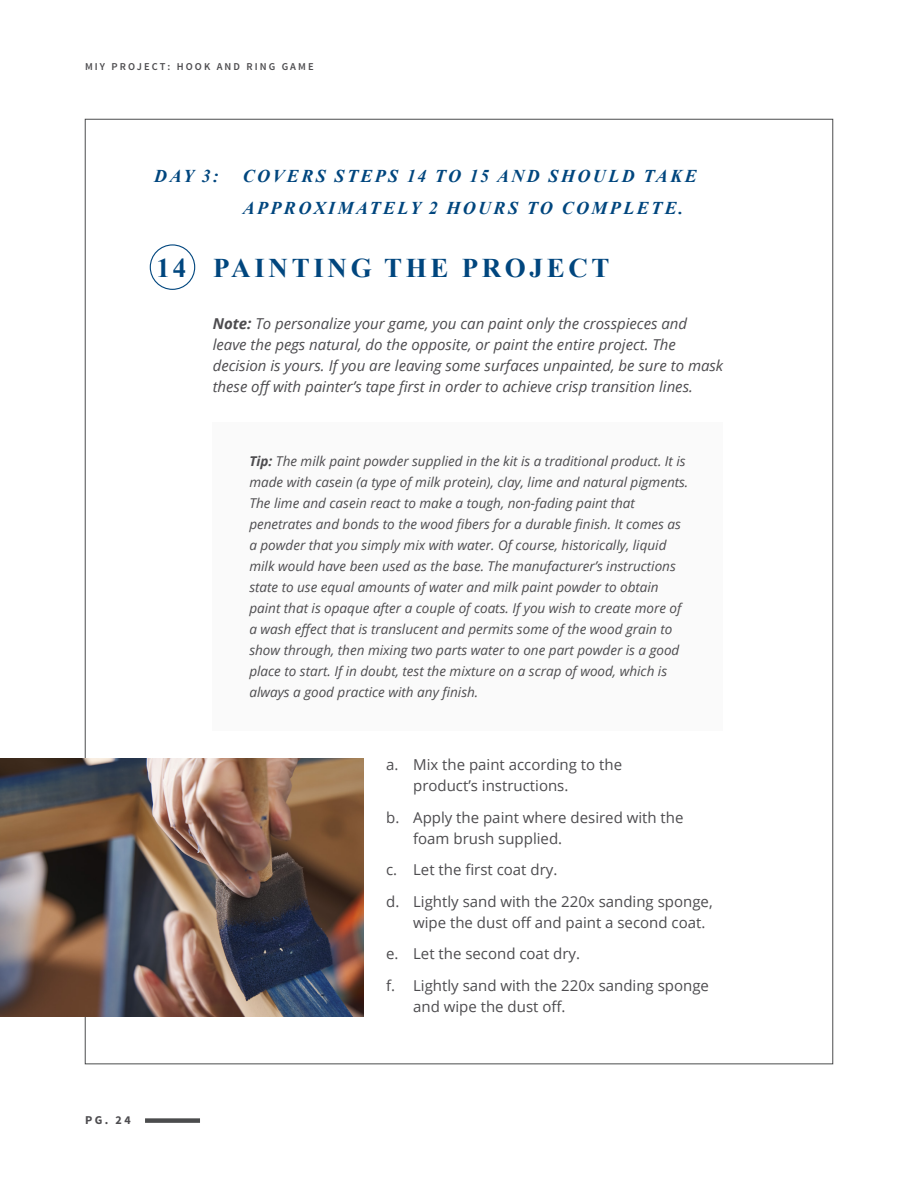
<style>
.page{position:relative;width:918px;height:1188px;background:#fff}
.page>*{position:absolute;margin:0;border:0;box-sizing:border-box;transform-origin:0 0}
.Title_H4{font:700 27px "Times New Roman";letter-spacing:.135em;color:#00467e}
.Day_List{font:italic 700 18px/31.5px "Times New Roman";letter-spacing:.135em;color:#00467e}
.t1{font:15px/21px "Open Sans";color:#4d4c4f}
.Caution{font:italic 15px/21px "Open Sans";color:#4d4c4f}
.Tips{font:italic 13.5px/21px "Open Sans";color:#4d4c4f}
.t2{font:700 12px "Source Sans Pro";color:#4d4c4f}
.t3{font:600 10.5px "Source Sans Pro";letter-spacing:.2em;color:#4d4c4f}
.s1{font-weight:700}
</style>
<div class="page">
<img style="left:0;top:758px;width:363px;height:258px">
<div style="left:213px;top:422px;width:510px;height:308px;background:#fafafa"></div>
<div style="left:145px;top:1118px;width:55px;height:5px;background:#4b4c4d"></div>
<div style="left:150px;top:244px;width:45px;height:46px;border:1px solid #00467e;border-radius:50%"></div>
<p class="t3" style="left:85px;top:60px;width:230px">MIY PROJECT: HOOK AND RING GAME</p>
<p class="Day_List" style="left:154px;top:160px;width:66px">DAY 3:</p>
<p class="Day_List" style="left:243px;top:160px;width:456px">COVERS STEPS 14 TO 15 AND SHOULD TAKE<br>APPROXIMATELY 2 HOURS TO COMPLETE.</p>
<h4 class="Title_H4" style="left:157px;top:248px;width:31px">14</h4>
<h4 class="Title_H4" style="left:213px;top:248px;width:398px">PAINTING THE PROJECT</h4>
<p class="Caution" style="left:213px;top:313px;width:512px"><span class="s1">Note:</span> To personalize your game, you can paint only the crosspieces and leave the pegs natural, do the opposite, or paint the entire project. The decision is yours. If you are leaving some surfaces unpainted, be sure to mask these off with painter’s tape first in order to achieve crisp transition lines.</p>
<p class="Tips" style="left:249px;top:450px;width:441px"><span class="s1">Tip:</span> The milk paint powder supplied in the kit is a traditional product. It is made with casein (a type of milk protein), clay, lime and natural pigments.<br>The lime and casein react to make a tough, non-fading paint that penetrates and bonds to the wood fibers for a durable finish. It comes as a powder that you simply mix with water. Of course, historically, liquid milk would have been used as the base. The manufacturer’s instructions state to use equal amounts of water and milk paint powder to obtain paint that is opaque after a couple of coats. If you wish to create more of a wash effect that is translucent and permits some of the wood grain to show through, then mixing two parts water to one part powder is a good place to start. If in doubt, test the mixture on a scrap of wood, which is always a good practice with any finish.</p>
<p class="t1" style="left:413px;top:754px;width:210px;text-indent:-27px">a. Mix the paint according to the product’s instructions.</p>
<p class="t1" style="left:413px;top:806px;width:272px;text-indent:-27px">b. Apply the paint where desired with the foam brush supplied.</p>
<p class="t1" style="left:386px;top:859px;width:173px">c. Let the first coat dry.</p>
<p class="t1" style="left:413px;top:890px;width:301px;text-indent:-27px">d. Lightly sand with the 220x sanding sponge, wipe the dust off and paint a second coat.</p>
<p class="t1" style="left:386px;top:943px;width:195px">e. Let the second coat dry.</p>
<p class="t1" style="left:413px;top:974px;width:297px;text-indent:-27px">f. Lightly sand with the 220x sanding sponge and wipe the dust off.</p>
<p class="t2" style="left:85px;top:1113px;width:47px">PG. 24</p>
</div>
